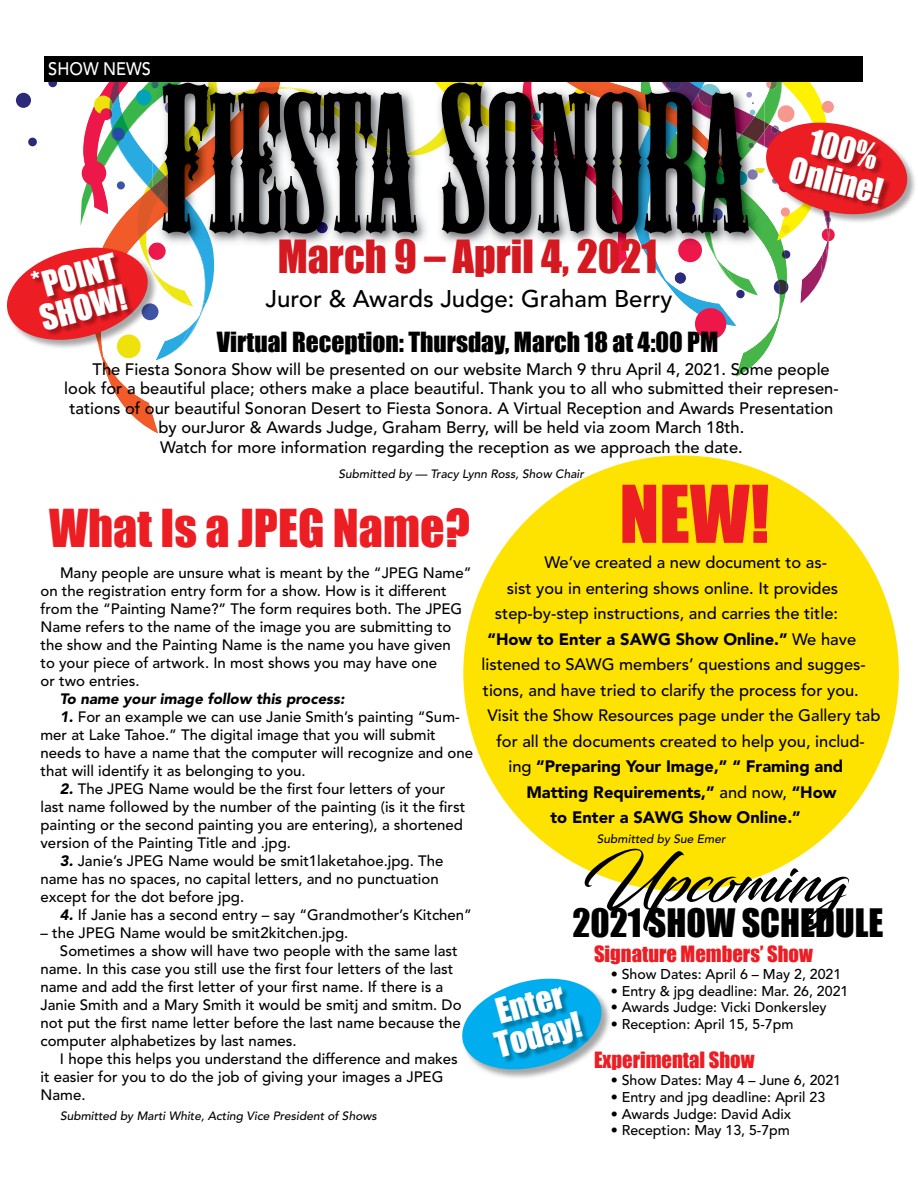
<style>
.page{position:relative;width:918px;height:1188px;background:#fff}
.page>*{position:absolute;margin:0;border:0;box-sizing:border-box;transform-origin:0 0}
.t1{font:184.5px "Mesquite Std";color:#000}
.t2{font:73.5px "Impact";color:#ed1d24}
.t3{font:63px "Blacksword";color:#000}
.t4{font:48px "Impact";color:#ed1d24}
.t5{font:42px "Impact";color:#d51920}
.t6{font:36px "Impact";color:#000}
.t7{font:32.4px/32.4px "Impact";color:#fff;text-align:center}
.t8{font:25.5px "Impact";color:#000}
.t9{font:500 24px "Avenir LT Std";color:#000}
.t10{font:20.55px "Impact";color:#ed1d24}
.t11{font:500 18px "Avenir LT Std";color:#fff;scale:.91 1}
.t12{font:500 16.5px "Avenir LT Std";color:#000}
.t13{font:900 16.5px "Avenir LT Std";color:#000}
.t14{font:500 15px/18px "Avenir LT Std";color:#000}
.t15{font:italic 900 15px "Avenir LT Std";color:#000}
.t16{font:500 14.1px "Avenir LT Std";color:#000}
.t17{font:italic 500 12px "Avenir LT Std";color:#000}
.s1{font-size:36px}
.s2{font-size:196.8px}
.s3{font-weight:500}
.s4{font-weight:900;font-style:italic}
</style>
<div class="page">
<div style="left:463px;top:455px;width:436px;height:436px;background:#ffe300;border-radius:50%"></div>
<img style="left:299px;top:156px;width:78px;height:88px">
<svg style="left:316px;top:222px;width:12px;height:11px"></svg>
<img style="left:299px;top:88px;width:78px;height:68px">
<div style="left:462px;top:979px;width:149px;height:100px;background:#000;opacity:.35"></div>
<svg style="left:462px;top:978px;width:145px;height:98px"></svg>
<div style="left:494px;top:988px;width:97px;height:76px;background:#000;opacity:.3"></div>
<div style="left:766px;top:123px;width:151px;height:101px;background:#000;opacity:.35"></div>
<svg style="left:377px;top:82px;width:536px;height:295px"></svg>
<div style="left:790px;top:131px;width:101px;height:80px;background:#000;opacity:.3"></div>
<svg style="left:6px;top:82px;width:293px;height:351px"></svg>
<div style="left:32px;top:254px;width:103px;height:82px;background:#000;opacity:.3"></div>
<div style="left:44px;top:56px;width:819px;height:26px;background:#000"></div>
<p class="t11" style="left:48px;top:59px;width:114px">SHOW NEWS</p>
<h3 class="t7" style="left:28px;top:271px;width:89px;text-align:left;rotate:-15deg"><span class="s1">*</span>POINT<br>SHOW!</h3>
<h1 class="t1" style="left:161px;top:64px;width:589px"><span class="s2">F</span>IESTA <span class="s2">S</span>ONORA</h1>
<h3 class="t5" style="left:278px;top:224px;width:381px">March 9 – April 4, 2021</h3>
<h3 class="t9" style="left:266px;top:285px;width:408px">Juror &amp; Awards Judge: Graham Berry</h3>
<h3 class="t8" style="left:217px;top:322px;width:503px">Virtual Reception: Thursday, March 18 at 4:00 PM</h3>
<h3 class="t7" style="left:802px;top:121px;width:96px;rotate:14deg">100%<br>Online!</h3>
<p class="t12" style="left:93px;top:359px;width:739px">The Fiesta Sonora Show will be presented on our website March 9 thru April 4, 2021. Some people</p>
<p class="t12" style="left:64px;top:379px;width:776px">look for a beautiful place; others make a place beautiful. Thank you to all who submitted their represen-</p>
<p class="t12" style="left:69px;top:398px;width:765px">tations of our beautiful Sonoran Desert to Fiesta Sonora. A Virtual Reception and Awards Presentation</p>
<p class="t12" style="left:158px;top:418px;width:587px">by ourJuror &amp; Awards Judge, Graham Berry, will be held via zoom March 18th.</p>
<p class="t12" style="left:160px;top:437px;width:584px">Watch for more information regarding the reception as we approach the date.</p>
<p class="t17" style="left:338px;top:467px;width:247px">Submitted by — Tracy Lynn Ross, Show Chair</p>
<h2 class="t2" style="left:619px;top:457px;width:152px">NEW!</h2>
<p class="t12" style="left:544px;top:553px;width:284px">We’ve created a new document to as-</p>
<p class="t12" style="left:507px;top:579px;width:333px">sist you in entering shows online. It provides</p>
<p class="t12" style="left:495px;top:604px;width:345px">step-by-step instructions, and carries the title:</p>
<p class="t13" style="left:487px;top:629px;width:370px">“How to Enter a SAWG Show Online.” <span class="s3">We have</span></p>
<p class="t12" style="left:481px;top:655px;width:386px">listened to SAWG members’ questions and sugges-</p>
<p class="t12" style="left:483px;top:681px;width:377px">tions, and have tried to clarify the process for you.</p>
<p class="t12" style="left:487px;top:706px;width:395px">Visit the Show Resources page under the Gallery tab</p>
<p class="t12" style="left:496px;top:732px;width:370px">for all the documents created to help you, includ-</p>
<p class="t13" style="left:508px;top:757px;width:336px"><span class="s3">ing</span> “Preparing Your Image,” “ Framing and</p>
<p class="t13" style="left:526px;top:782px;width:312px">Matting Requirements,” <span class="s3">and now,</span> “How</p>
<p class="t13" style="left:550px;top:808px;width:252px">to Enter a SAWG Show Online.”</p>
<p class="t17" style="left:597px;top:832px;width:130px">Submitted by Sue Emer</p>
<h3 class="t4" style="left:49px;top:491px;width:422px">What Is a JPEG Name?</h3>
<p class="t14" style="left:40px;top:564px;width:433px;text-indent:20px">Many people are unsure what is meant by the “JPEG Name” on the registration entry form for a show. How is it different from the “Painting Name?” The form requires both. The JPEG Name refers to the name of the image you are submitting to the show and the Painting Name is the name you have given<br>to your piece of artwork. In most shows you may have one<br>or two entries.</p>
<p class="t15" style="left:60px;top:690px;width:286px">To name your image follow this process:</p>
<p class="t14" style="left:40px;top:708px;width:434px;text-indent:19px"><span class="s4">1.</span> For an example we can use Janie Smith’s painting “Sum&shy;mer at Lake Tahoe.” The digital image that you will submit needs to have a name that the computer will recognize and one that will identify it as belonging to you.</p>
<p class="t14" style="left:40px;top:780px;width:426px;text-indent:19px"><span class="s4">2.</span> The JPEG Name would be the first four letters of your last name followed by the number of the painting (is it the first painting or the second painting you are entering), a shortened version of the Painting Title and .jpg.</p>
<p class="t14" style="left:40px;top:852px;width:404px;text-indent:19px"><span class="s4">3.</span> Janie’s JPEG Name would be smit1laketahoe.jpg. The name has no spaces, no capital letters, and no punctuation except for the dot before jpg.</p>
<p class="t14" style="left:60px;top:906px;width:414px"><span class="s4">4.</span> If Janie has a second entry – say “Grandmother’s Kitchen”</p>
<p class="t14" style="left:40px;top:924px;width:309px">– the JPEG Name would be smit2kitchen.jpg.</p>
<p class="t14" style="left:60px;top:942px;width:399px">Sometimes a show will have two people with the same last</p>
<p class="t14" style="left:40px;top:960px;width:414px">name. In this case you still use the first four letters of the last</p>
<p class="t14" style="left:40px;top:978px;width:404px">name and add the first letter of your first name. If there is a</p>
<p class="t14" style="left:40px;top:996px;width:423px">Janie Smith and a Mary Smith it would be smitj and smitm. Do</p>
<p class="t14" style="left:40px;top:1014px;width:422px">not put the first name letter before the last name because the</p>
<p class="t14" style="left:40px;top:1032px;width:258px">computer alphabetizes by last names.</p>
<p class="t14" style="left:60px;top:1050px;width:399px">I hope this helps you understand the difference and makes</p>
<p class="t14" style="left:40px;top:1068px;width:404px">it easier for you to do the job of giving your images a JPEG</p>
<p class="t14" style="left:40px;top:1086px;width:47px">Name.</p>
<p class="t17" style="left:60px;top:1108px;width:318px">Submitted by Marti White, Acting Vice President of Shows</p>
<h3 class="t3" style="left:582px;top:843px;width:266px">Upcoming</h3>
<h3 class="t6" style="left:572px;top:895px;width:313px">2021 SHOW SCHEDULE</h3>
<h3 class="t10" style="left:594px;top:938px;width:220px">Signature Members’ Show</h3>
<p class="t16" style="left:611px;top:966px;width:232px">• Show Dates: April 6 – May 2, 2021</p>
<p class="t16" style="left:611px;top:983px;width:239px">• Entry &amp; jpg deadline: Mar. 26, 2021</p>
<p class="t16" style="left:611px;top:999px;width:217px">• Awards Judge: Vicki Donkersley</p>
<p class="t16" style="left:611px;top:1016px;width:184px">• Reception: April 15, 5-7pm</p>
<h3 class="t10" style="left:594px;top:1044px;width:162px">Experimental Show</h3>
<p class="t16" style="left:611px;top:1072px;width:232px">• Show Dates: May 4 – June 6, 2021</p>
<p class="t16" style="left:611px;top:1089px;width:216px">• Entry and jpg deadline: April 23</p>
<p class="t16" style="left:611px;top:1106px;width:182px">• Awards Judge: David Adix</p>
<p class="t16" style="left:611px;top:1122px;width:181px">• Reception: May 13, 5-7pm</p>
<h3 class="t7" style="left:483px;top:998px;width:90px;rotate:-15deg">Enter<br>Today!</h3>
</div>
